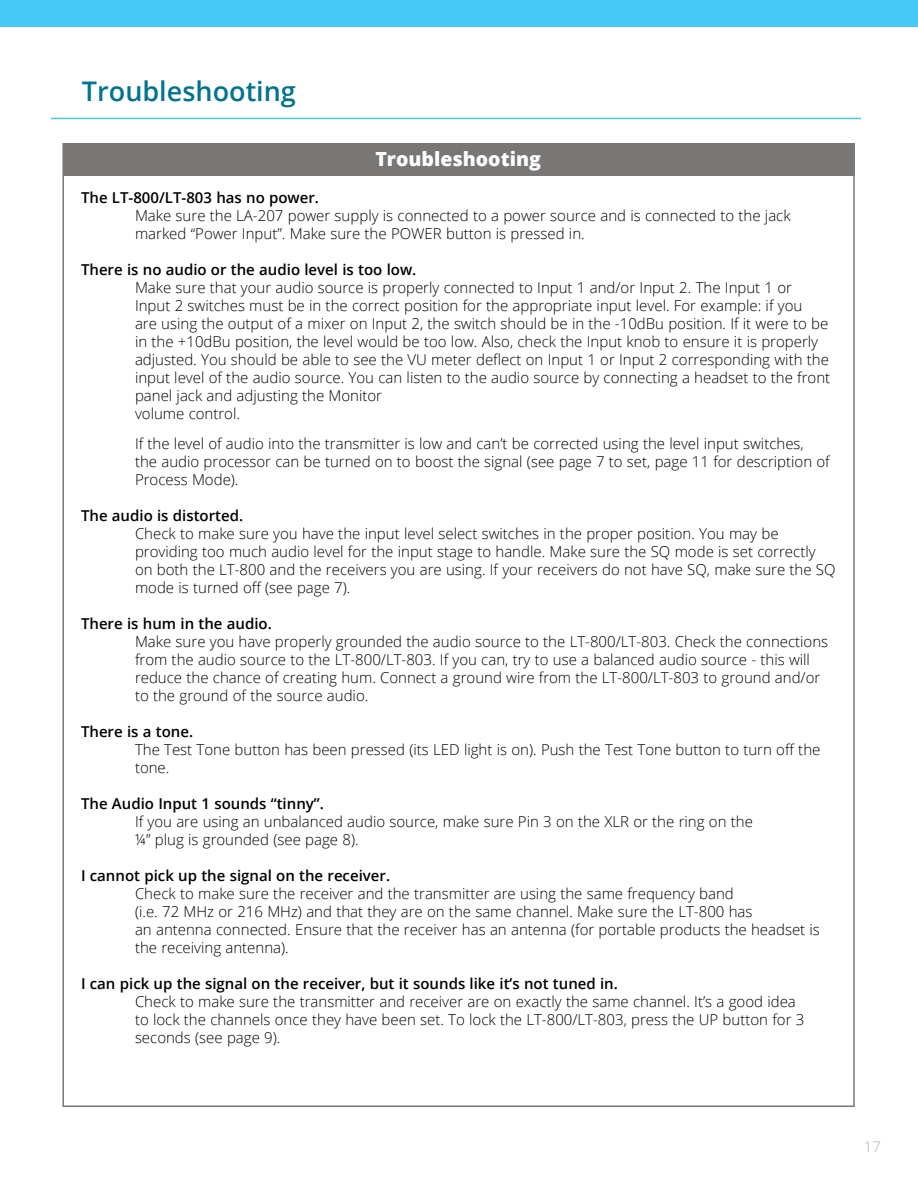
<style>
.page{position:relative;width:918px;height:1188px;background:#fff}
.page>*{position:absolute;margin:0;border:0;box-sizing:border-box;transform-origin:0 0}
.t1{font:600 27px "Open Sans";color:#00748e}
.t2{font:800 19.5px "Open Sans";color:#fff}
.t3{font:300 15px/18px "Open Sans";color:#000}
.t4{font:600 15px "Open Sans";color:#000}
.t5{font:15px "Open Sans";color:#ccc}
</style>
<div class="page">
<div style="left:0;top:0;width:918px;height:27px;background:#44c8f5"></div>
<hr style="left:51px;top:118px;width:810px;height:1px;background:#44c8f5">
<div style="left:63px;top:143px;width:792px;height:32px;background:#797676"></div>
<h1 class="t1" style="left:82px;top:80px;width:216px">Troubleshooting</h1>
<h2 class="t2" style="left:375px;top:144px;width:167px">Troubleshooting</h2>
<p class="t4" style="left:81px;top:191px;width:240px">The LT-800/LT-803 has no power.</p>
<p class="t3" style="left:135px;top:206px;width:657px">Make sure the LA-207 power supply is connected to a power source and is connected to the jack marked “Power Input”. Make sure the POWER button is pressed in.</p>
<p class="t4" style="left:81px;top:263px;width:337px">There is no audio or the audio level is too low.</p>
<p class="t3" style="left:135px;top:278px;width:697px">Make sure that your audio source is properly connected to Input 1 and/or Input 2. The Input 1 or Input 2 switches must be in the correct position for the appropriate input level. For example: if you<br>are using the output of a mixer on Input 2, the switch should be in the -10dBu position. If it were to be in the +10dBu position, the level would be too low. Also, check the Input knob to ensure it is properly adjusted. You should be able to see the VU meter deflect on Input 1 or Input 2 corresponding with the input level of the audio source. You can listen to the audio source by connecting a headset to the front panel jack and adjusting the Monitor<br>volume control.</p>
<p class="t3" style="left:135px;top:434px;width:696px">If the level of audio into the transmitter is low and can’t be corrected using the level input switches,<br>the audio processor can be turned on to boost the signal (see page 7 to set, page 11 for description of<br>Process Mode).</p>
<p class="t4" style="left:81px;top:509px;width:164px">The audio is distorted.</p>
<p class="t3" style="left:135px;top:524px;width:702px">Check to make sure you have the input level select switches in the proper position. You may be providing too much audio level for the input stage to handle. Make sure the SQ mode is set correctly on both the LT-800 and the receivers you are using. If your receivers do not have SQ, make sure the SQ mode is turned off (see page 7).</p>
<p class="t4" style="left:81px;top:617px;width:192px">There is hum in the audio.</p>
<p class="t3" style="left:135px;top:632px;width:695px">Make sure you have properly grounded the audio source to the LT-800/LT-803. Check the connections from the audio source to the LT-800/LT-803. If you can, try to use a balanced audio source - this will reduce the chance of creating hum. Connect a ground wire from the LT-800/LT-803 to ground and/or to the ground of the source audio.</p>
<p class="t4" style="left:81px;top:725px;width:114px">There is a tone.</p>
<p class="t3" style="left:135px;top:740px;width:687px">The Test Tone button has been pressed (its LED light is on). Push the Test Tone button to turn off the tone.</p>
<p class="t4" style="left:81px;top:797px;width:245px">The Audio Input 1 sounds “tinny”.</p>
<p class="t3" style="left:135px;top:812px;width:619px">If you are using an unbalanced audio source, make sure Pin 3 on the XLR or the ring on the ¼” plug is grounded (see page 8).</p>
<p class="t4" style="left:81px;top:869px;width:311px">I cannot pick up the signal on the receiver.</p>
<p class="t3" style="left:135px;top:884px;width:686px">Check to make sure the receiver and the transmitter are using the same frequency band<br>(i.e. 72 MHz or 216 MHz) and that they are on the same channel. Make sure the LT-800 has<br>an antenna connected. Ensure that the receiver has an antenna (for portable products the headset is the receiving antenna).</p>
<p class="t4" style="left:81px;top:977px;width:538px">I can pick up the signal on the receiver, but it sounds like it’s not tuned in.</p>
<p class="t3" style="left:135px;top:992px;width:671px">Check to make sure the transmitter and receiver are on exactly the same channel. It’s a good idea to lock the channels once they have been set. To lock the LT-800/LT-803, press the UP button for 3 seconds (see page 9).</p>
<p class="t5" style="left:864px;top:1141px;width:19px">17</p>
</div>
